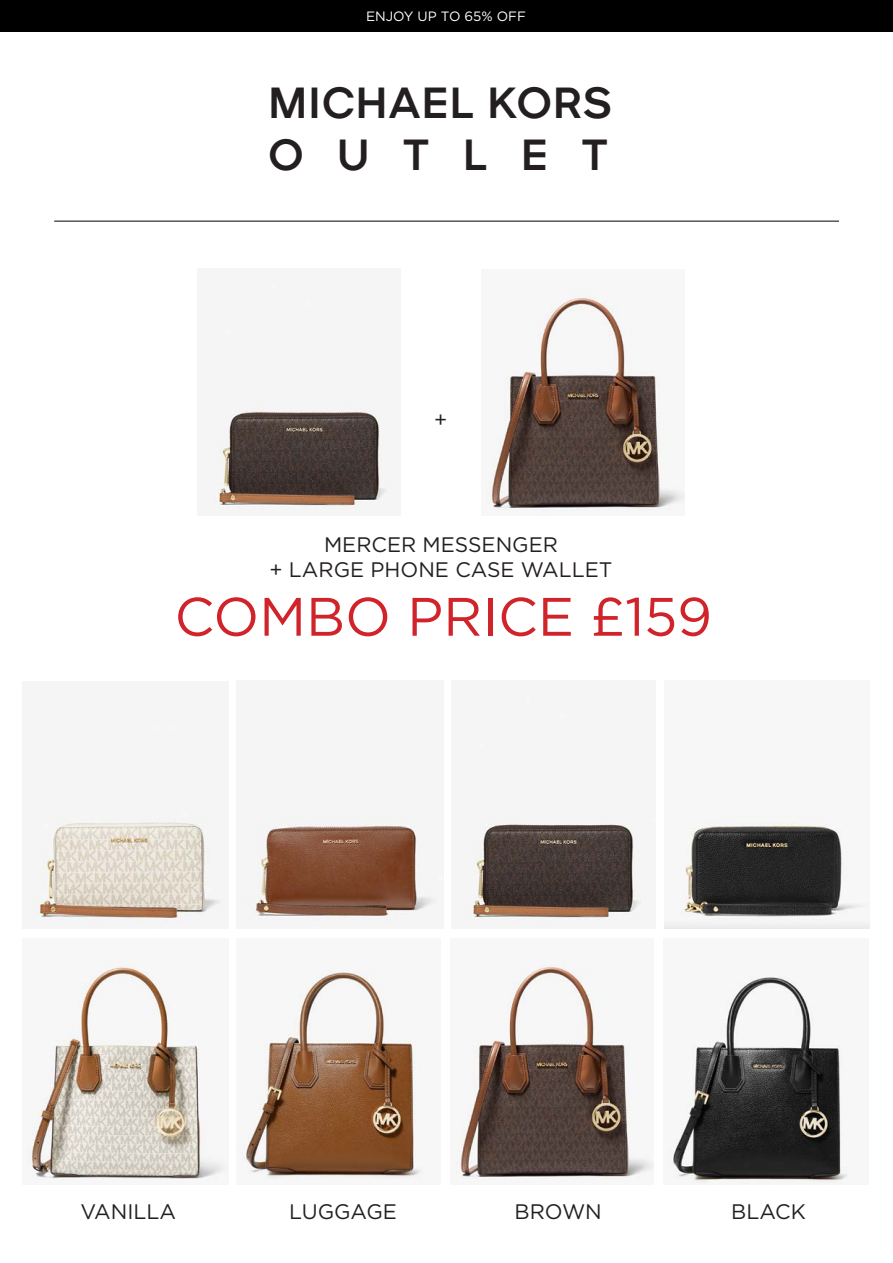
<style>
.page{position:relative;width:893px;height:1263px;background:#fff}
.page>*{position:absolute;margin:0;border:0;box-sizing:border-box;transform-origin:0 0}
.t1{font:54px "Gotham";color:#d1232a}
.t2{font:500 43.5px "Kors Sans";color:#231f20}
.t3{font:21px "Gotham";color:#231f20}
.t4{font:13.5px "Gotham";color:#fff}
</style>
<div class="page">
<div style="left:0;top:0;width:893px;height:32px;background:#000"></div>
<hr style="left:54px;top:221px;width:785px;height:1px;background:#000">
<img style="left:27px;top:959px;width:201px;height:220px">
<img style="left:456px;top:959px;width:198px;height:220px">
<img style="left:669px;top:976px;width:179px;height:209px">
<img style="left:30px;top:777px;width:198px;height:152px">
<img style="left:468px;top:816px;width:179px;height:106px">
<img style="left:664px;top:816px;width:205px;height:112px">
<img style="left:245px;top:816px;width:193px;height:106px">
<img style="left:238px;top:970px;width:184px;height:209px">
<img style="left:487px;top:290px;width:198px;height:220px">
<img style="left:214px;top:403px;width:179px;height:107px">
<p class="t4" style="left:366px;top:8px;width:161px">ENJOY UP TO 65% OFF</p>
<p class="t2" style="left:268px;top:71px;width:345px">MICHAEL KORS</p>
<p class="t2" style="left:268px;top:123px;width:342px">OUTLET</p>
<p class="t3" style="left:434px;top:406px;width:15px">+</p>
<p class="t3" style="left:324px;top:531px;width:235px">MERCER MESSENGER</p>
<p class="t3" style="left:269px;top:556px;width:345px">+ LARGE PHONE CASE WALLET</p>
<p class="t1" style="left:174px;top:582px;width:539px">COMBO PRICE £159</p>
<p class="t3" style="left:81px;top:1198px;width:97px">VANILLA</p>
<p class="t3" style="left:515px;top:1198px;width:89px">BROWN</p>
<p class="t3" style="left:731px;top:1198px;width:76px">BLACK</p>
<p class="t3" style="left:289px;top:1198px;width:109px">LUGGAGE</p>
</div>
